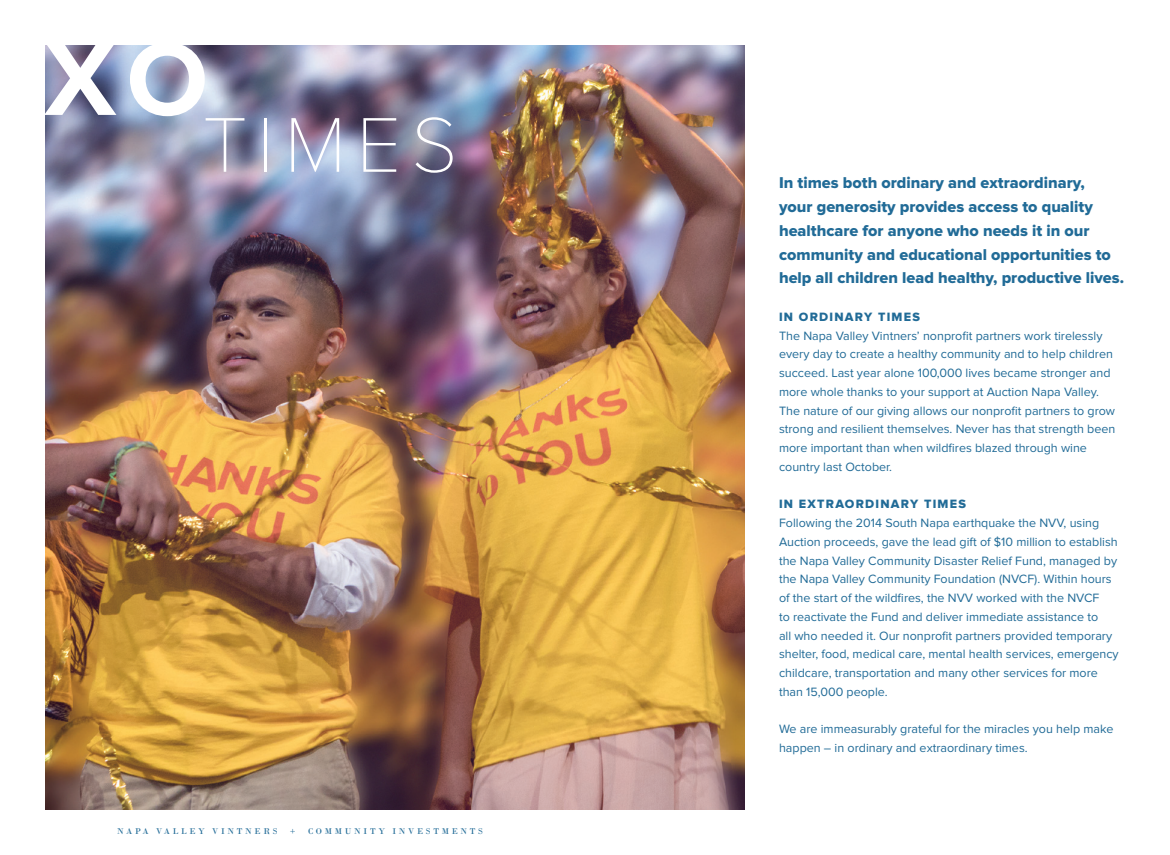
<style>
.page{position:relative;width:1170px;height:855px;background:#fff}
.page>*{position:absolute;margin:0;border:0;box-sizing:border-box;transform-origin:0 0}
.t1{font:700 107.25px "Proxima Nova";color:#fff}
.t2{font:100 80.38px "Proxima Nova T";letter-spacing:.125em;color:#fff}
.t3{font:16.25px/23.8px "Proxima Nova Extrabld";color:#216b97}
.t4{font:12.5px/18.8px "Proxima Nova";color:#216b97}
.t5{font:12.5px "Proxima Nova Extrabld";letter-spacing:.1em;color:#216b97}
.t6{font:8.75px "Bodoni";letter-spacing:.305em;color:#216b97}
</style>
<div class="page">
<img style="left:46px;top:45px;width:698px;height:765px">
<p class="t1" style="left:44px;top:17px;width:165px">XO</p>
<p class="t2" style="left:203px;top:99px;width:256px">TIMES</p>
<p class="t6" style="left:117px;top:826px;width:162px">NAPA VALLEY VINTNERS</p>
<p class="t6" style="left:290px;top:826px;width:7px">+</p>
<p class="t6" style="left:308px;top:826px;width:176px">COMMUNITY INVESTMENTS</p>
<p class="t3" style="left:779px;top:171px;width:347px">In times both ordinary and extraordinary,<br>your generosity provides access to quality healthcare for anyone who needs it in our community and educational opportunities to help all children lead healthy, productive lives.</p>
<p class="t5" style="left:779px;top:309px;width:142px">IN ORDINARY TIMES</p>
<p class="t4" style="left:779px;top:326px;width:338px">The Napa Valley Vintners’ nonprofit partners work tirelessly every day to create a healthy community and to help children succeed. Last year alone 100,000 lives became stronger and more whole thanks to your support at Auction Napa Valley.<br>The nature of our giving allows our nonprofit partners to grow strong and resilient themselves. Never has that strength been more important than when wildfires blazed through wine country last October.</p>
<p class="t5" style="left:779px;top:497px;width:188px">IN EXTRAORDINARY TIMES</p>
<p class="t4" style="left:779px;top:514px;width:341px">Following the 2014 South Napa earthquake the NVV, using Auction proceeds, gave the lead gift of $10 million to establish the Napa Valley Community Disaster Relief Fund, managed by the Napa Valley Community Foundation (NVCF). Within hours of the start of the wildfires, the NVV worked with the NVCF<br>to reactivate the Fund and deliver immediate assistance to<br>all who needed it. Our nonprofit partners provided temporary shelter, food, medical care, mental health services, emergency childcare, transportation and many other services for more</p>
<p class="t4" style="left:779px;top:682px;width:110px">than 15,000 people.</p>
<p class="t4" style="left:779px;top:720px;width:336px">We are immeasurably grateful for the miracles you help make happen – in ordinary and extraordinary times.</p>
</div>
